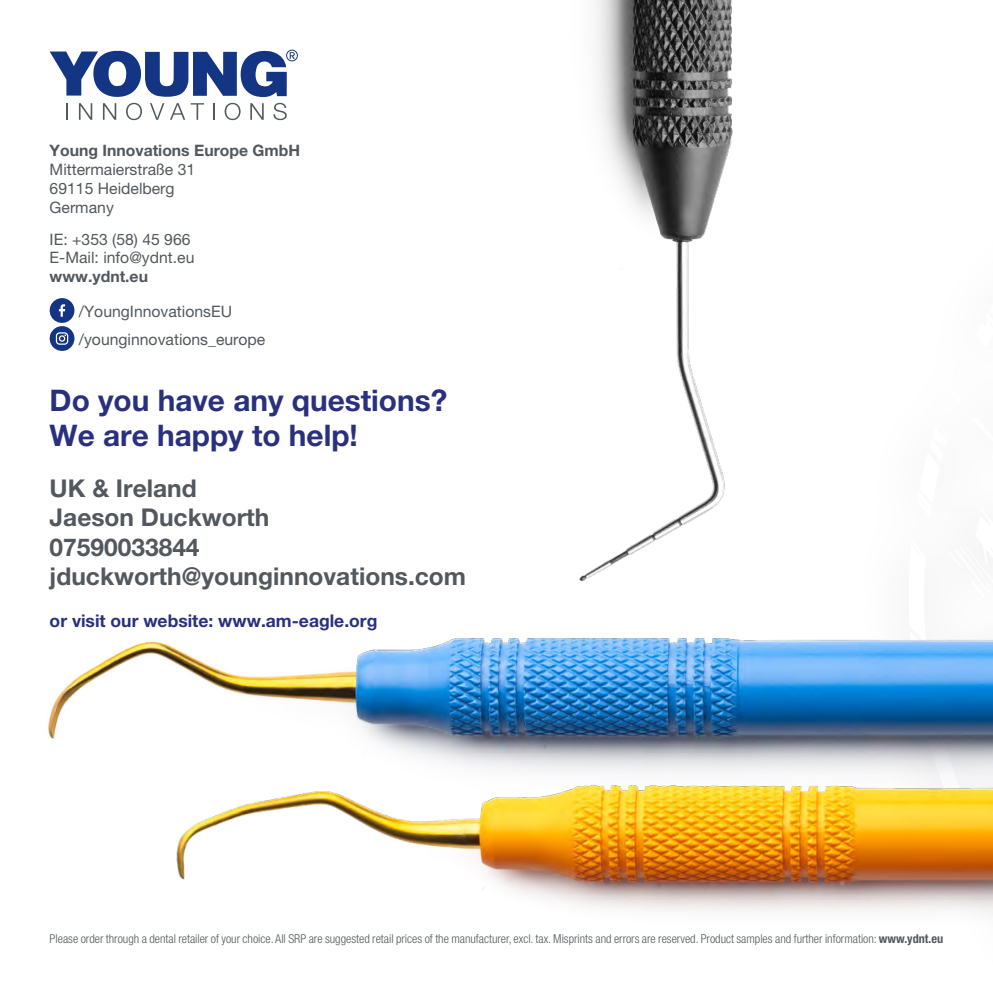
<style>
.page{position:relative;width:993px;height:993px;background:#fff}
.page>*{position:absolute;margin:0;border:0;box-sizing:border-box;transform-origin:0 0}
.t1{font:700 29.75px/35.7px "Helvetica Neue LT Pro";color:#29307d}
.t2{font:700 24.5px/29.4px "Helvetica Neue LT Pro";color:#52585e}
.t3{font:700 17.5px "Helvetica Neue LT Pro";color:#29307d}
.t4{font:15.75px/18.9px "Helvetica Neue LT Pro";color:#52585e}
.t5{font:700 15.75px "Helvetica Neue LT Pro";color:#52585e}
.t6{font:300 condensed 12.25px "Helvetica Neue LT Pro";color:#52585e}
.s1{font-weight:700}
</style>
<div class="page">
<img style="left:67px;top:638px;width:925px;height:48px">
<img style="left:48px;top:686px;width:944px;height:228px">
<svg style="left:50px;top:50px;width:248px;height:70px"></svg>
<svg style="left:49px;top:298px;width:25px;height:53px"></svg>
<img style="left:546px;top:0;width:235px;height:773px">
<p class="t5" style="left:50px;top:141px;width:252px">Young Innovations Europe GmbH</p>
<p class="t4" style="left:50px;top:160px;width:147px">Mittermaierstraße 31<br>69115 Heidelberg<br>Germany</p>
<p class="t4" style="left:50px;top:229px;width:146px">IE: +353 (58) 45 966<br>E-Mail: info@ydnt.eu</p>
<p class="t5" style="left:50px;top:267px;width:100px">www.ydnt.eu</p>
<p class="t4" style="left:79px;top:297px;width:188px;line-height:28px">/YoungInnovationsEU /younginnovations_europe</p>
<h1 class="t1" style="left:50px;top:381px;width:399px">Do you have any questions?<br>We are happy to help!</h1>
<h2 class="t2" style="left:50px;top:472px;width:418px">UK &amp; Ireland<br>Jaeson Duckworth<br>07590033844 jduckworth@younginnovations.com</h2>
<h3 class="t3" style="left:50px;top:609px;width:329px">or visit our website: www.am-eagle.org</h3>
<p class="t6" style="left:50px;top:931px;width:894px">Please order through a dental retailer of your choice. All SRP are suggested retail prices of the manufacturer, excl. tax. Misprints and errors are reserved. Product samples and further information: <span class="s1">www.ydnt.eu</span></p>
</div>
